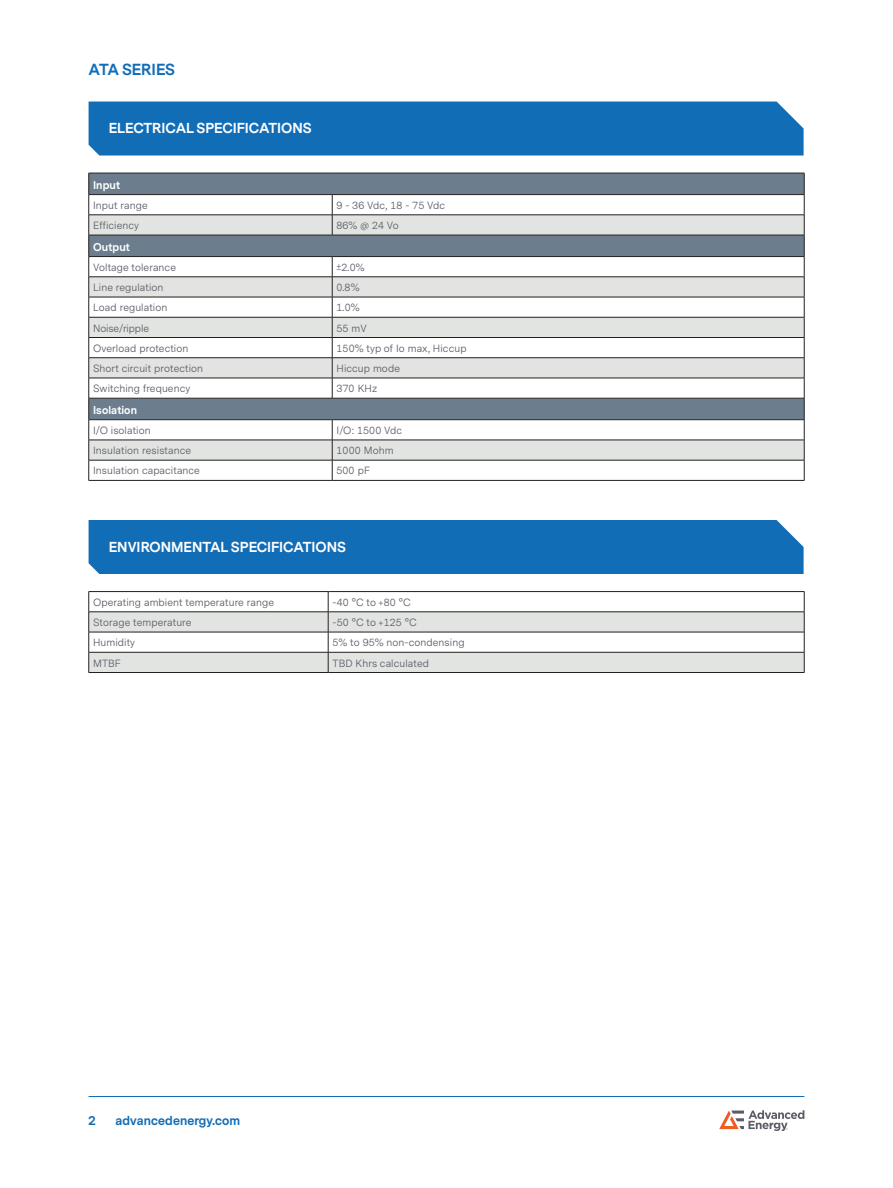
<style>
.page{position:relative;width:893px;height:1188px;background:#fff}
.page>*{position:absolute;margin:0;border:0;box-sizing:border-box;transform-origin:0 0}
.t1{font:700 15px "Messina Sans";color:#126db7}
.t2{font:700 13.5px "Messina Sans";color:#fff}
.t3{font:700 12px "Messina Sans";letter-spacing:.01em;color:#126db7}
.t4{font:10.5px "Messina Sans";letter-spacing:.01em;color:#5a5c66}
.t5{font:700 10.5px "Messina Sans";letter-spacing:.01em;color:#fff}
.t6{font:10.5px "Messina Sans";letter-spacing:-.01em;color:#5a5c66}
</style>
<div class="page">
<hr style="left:89px;top:1096px;width:715px;height:1px;background:#126db7">
<svg style="left:719px;top:1110px;width:85px;height:21px"></svg>
<div style="left:89px;top:102px;width:715px;height:54px;background:#126db7"></div>
<div style="left:89px;top:174px;width:715px;height:20px;background:#6c7e8e"></div>
<svg style="left:89px;top:195px;width:715px;height:285px"></svg>
<svg style="left:89px;top:216px;width:715px;height:244px"></svg>
<hr style="left:89px;top:173px;width:243px;height:1px;background:#231f20">
<hr style="left:332px;top:173px;width:472px;height:1px;background:#231f20">
<hr style="left:89px;top:194px;width:243px;height:1px;background:#231f20">
<hr style="left:332px;top:194px;width:472px;height:1px;background:#231f20">
<hr style="left:89px;top:256px;width:243px;height:1px;background:#231f20">
<hr style="left:332px;top:256px;width:472px;height:1px;background:#231f20">
<hr style="left:89px;top:398px;width:243px;height:1px;background:#231f20">
<hr style="left:332px;top:398px;width:472px;height:1px;background:#231f20">
<hr style="left:89px;top:419px;width:243px;height:1px;background:#231f20">
<hr style="left:332px;top:419px;width:472px;height:1px;background:#231f20">
<hr style="left:89px;top:480px;width:243px;height:1px;background:#231f20">
<hr style="left:332px;top:480px;width:472px;height:1px;background:#231f20">
<hr style="left:89px;top:215px;width:243px;height:1px;background:#231f20">
<hr style="left:89px;top:235px;width:243px;height:1px;background:#231f20">
<hr style="left:332px;top:215px;width:472px;height:1px;background:#231f20">
<svg style="left:332px;top:195px;width:1px;height:40px"></svg>
<hr style="left:332px;top:235px;width:472px;height:1px;background:#231f20">
<hr style="left:89px;top:277px;width:243px;height:1px;background:#231f20">
<hr style="left:89px;top:297px;width:243px;height:1px;background:#231f20">
<hr style="left:332px;top:277px;width:472px;height:1px;background:#231f20">
<hr style="left:332px;top:297px;width:472px;height:1px;background:#231f20">
<hr style="left:89px;top:317px;width:243px;height:1px;background:#231f20">
<hr style="left:89px;top:337px;width:243px;height:1px;background:#231f20">
<hr style="left:332px;top:317px;width:472px;height:1px;background:#231f20">
<hr style="left:332px;top:337px;width:472px;height:1px;background:#231f20">
<hr style="left:89px;top:357px;width:243px;height:1px;background:#231f20">
<hr style="left:89px;top:378px;width:243px;height:1px;background:#231f20">
<hr style="left:332px;top:357px;width:472px;height:1px;background:#231f20">
<svg style="left:332px;top:257px;width:1px;height:141px"></svg>
<hr style="left:332px;top:378px;width:472px;height:1px;background:#231f20">
<hr style="left:89px;top:440px;width:243px;height:1px;background:#231f20">
<svg style="left:88px;top:173px;width:1px;height:307px"></svg>
<hr style="left:89px;top:460px;width:243px;height:1px;background:#231f20">
<hr style="left:332px;top:440px;width:472px;height:1px;background:#231f20">
<svg style="left:332px;top:420px;width:1px;height:60px"></svg>
<svg style="left:804px;top:173px;width:1px;height:307px"></svg>
<hr style="left:332px;top:460px;width:472px;height:1px;background:#231f20">
<svg style="left:89px;top:592px;width:715px;height:20px"></svg>
<svg style="left:89px;top:613px;width:715px;height:59px;fill:#e2e4e2"></svg>
<hr style="left:89px;top:591px;width:239px;height:1px;background:#231f20">
<hr style="left:328px;top:591px;width:476px;height:1px;background:#231f20">
<hr style="left:89px;top:612px;width:239px;height:1px;background:#231f20">
<hr style="left:89px;top:632px;width:239px;height:1px;background:#231f20">
<hr style="left:328px;top:612px;width:476px;height:1px;background:#231f20">
<hr style="left:328px;top:632px;width:476px;height:1px;background:#231f20">
<hr style="left:89px;top:652px;width:239px;height:1px;background:#231f20">
<svg style="left:88px;top:592px;width:1px;height:80px"></svg>
<hr style="left:89px;top:672px;width:239px;height:1px;background:#231f20">
<hr style="left:328px;top:652px;width:476px;height:1px;background:#231f20">
<svg style="left:328px;top:592px;width:1px;height:80px"></svg>
<svg style="left:804px;top:592px;width:1px;height:80px"></svg>
<hr style="left:328px;top:672px;width:476px;height:1px;background:#231f20">
<div style="left:89px;top:520px;width:715px;height:54px;background:#126db7"></div>
<h1 class="t1" style="left:89px;top:59px;width:87px">ATA Series</h1>
<p class="t2" style="left:109px;top:119px;width:204px">ELECTRICAL SPECI FICATIONS</p>
<p class="t5" style="left:93px;top:177px;width:29px">I nput</p>
<p class="t4" style="left:93px;top:199px;width:56px">Input range</p>
<p class="t4" style="left:337px;top:199px;width:110px">9 - 36 Vdc, 18 - 75 Vdc</p>
<p class="t4" style="left:93px;top:219px;width:48px">Efficiency</p>
<p class="t4" style="left:337px;top:219px;width:64px">86% @ 24 Vo</p>
<p class="t5" style="left:93px;top:239px;width:38px">Output</p>
<p class="t4" style="left:93px;top:261px;width:84px">Voltage tolerance</p>
<p class="t4" style="left:337px;top:261px;width:29px">±2.0%</p>
<p class="t4" style="left:93px;top:281px;width:72px">Line regulation</p>
<p class="t4" style="left:337px;top:281px;width:24px">0.8%</p>
<p class="t4" style="left:93px;top:301px;width:76px">Load regulation</p>
<p class="t4" style="left:337px;top:301px;width:24px">1.0%</p>
<p class="t6" style="left:93px;top:322px;width:57px">Noise/ripple</p>
<p class="t4" style="left:337px;top:322px;width:32px">55 mV</p>
<p class="t4" style="left:93px;top:342px;width:97px">Overload protection</p>
<p class="t4" style="left:337px;top:342px;width:132px">150% typ of Io max, Hiccup</p>
<p class="t4" style="left:93px;top:362px;width:112px">Short circuit protection</p>
<p class="t4" style="left:337px;top:362px;width:65px">Hiccup mode</p>
<p class="t4" style="left:93px;top:382px;width:99px">Switching frequency</p>
<p class="t4" style="left:337px;top:382px;width:42px">370 KHz</p>
<p class="t5" style="left:93px;top:403px;width:45px">Isolation</p>
<p class="t4" style="left:93px;top:424px;width:59px">I/O isolation</p>
<p class="t4" style="left:337px;top:424px;width:67px">I/O: 1500 Vdc</p>
<p class="t4" style="left:93px;top:444px;width:100px">Insulation resistance</p>
<p class="t4" style="left:337px;top:444px;width:59px">1000 Mohm</p>
<p class="t4" style="left:93px;top:464px;width:108px">Insulation capacitance</p>
<p class="t4" style="left:337px;top:464px;width:35px">500 pF</p>
<p class="t2" style="left:109px;top:537px;width:239px">ENVI RONMENTAL SPECI FICATIONS</p>
<p class="t4" style="left:93px;top:596px;width:182px">Operating ambient temperature range</p>
<p class="t4" style="left:332px;top:596px;width:80px">-40 °C to +80 °C</p>
<p class="t4" style="left:93px;top:616px;width:100px">Storage temperature</p>
<p class="t4" style="left:332px;top:616px;width:86px">-50 °C to +125 °C</p>
<p class="t4" style="left:93px;top:636px;width:44px">Humidity</p>
<p class="t4" style="left:332px;top:636px;width:133px">5% to 95% non-condensing</p>
<p class="t4" style="left:93px;top:657px;width:29px">MTBF</p>
<p class="t4" style="left:332px;top:657px;width:98px">TBD Khrs calculated</p>
<p class="t3" style="left:89px;top:1113px;width:9px">2</p>
<p class="t3" style="left:116px;top:1113px;width:126px">advancedenergy.com</p>
</div>
